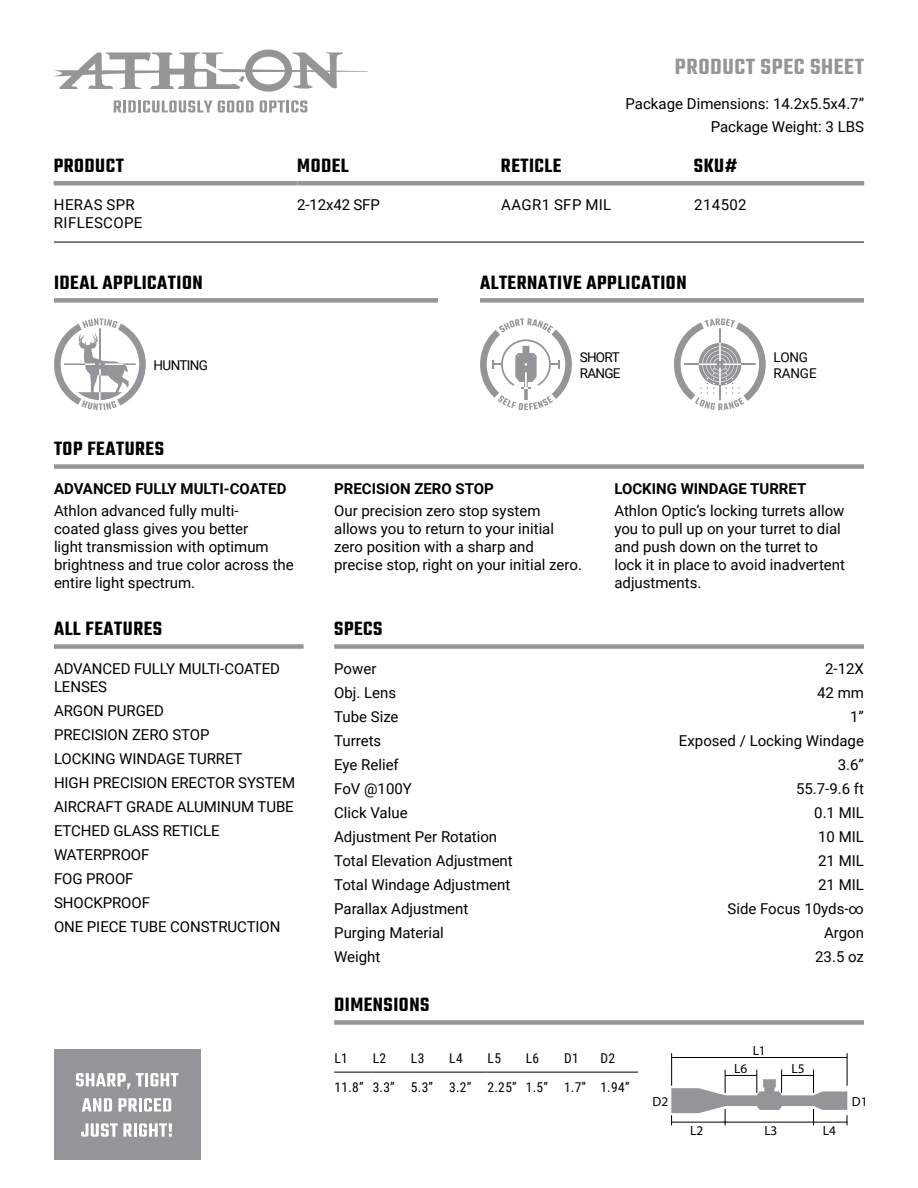
<style>
.page{position:relative;width:918px;height:1188px;background:#fff}
.page>*{position:absolute;margin:0;border:0;box-sizing:border-box;transform-origin:0 0}
.t1{font:600 24px "Teko";letter-spacing:.025em;color:#939598}
.product_name{font:600 21px "Teko";letter-spacing:.025em;color:#000}
.Table_text_Headings{font:15px/18px "Roboto";color:#000}
.t2{font:700 15px "Roboto";color:#000}
.Table_text_Headings-2{font:15px "Roboto";letter-spacing:.025em;color:#000}
.Table_text_Headings-3{font:13.5px "Roboto Condensed";letter-spacing:.035em;color:#000}
.Table_text_Headings-4{font:13.5px/16.2px "Roboto";letter-spacing:-.05em;color:#000}
.Table_text_Headings-5{font:13.5px/16.2px "Roboto";letter-spacing:-.01em;color:#000}
.t3{font:13.2px "Myriad Pro";color:#000}
</style>
<div class="page">
<svg style="left:114px;top:100px;width:98px;height:13px"></svg>
<svg style="left:218px;top:100px;width:36px;height:13px"></svg>
<svg style="left:260px;top:100px;width:47px;height:13px"></svg>
<svg style="left:54px;top:49px;width:313px;height:43px"></svg>
<div style="left:54px;top:298px;width:384px;height:5px;background:#939598"></div>
<div style="left:480px;top:298px;width:384px;height:5px;background:#939598"></div>
<div style="left:54px;top:464px;width:810px;height:5px;background:#939598"></div>
<div style="left:54px;top:644px;width:250px;height:5px;background:#939598"></div>
<div style="left:334px;top:644px;width:530px;height:5px;background:#939598"></div>
<div style="left:334px;top:1020px;width:530px;height:5px;background:#939598"></div>
<hr style="left:54px;top:181px;width:243px;height:4px;background:#939598">
<hr style="left:297px;top:181px;width:204px;height:4px;background:#939598">
<hr style="left:501px;top:181px;width:193px;height:4px;background:#939598">
<hr style="left:694px;top:181px;width:170px;height:4px;background:#939598">
<hr style="left:54px;top:242px;width:810px;height:1px;background:#000">
<hr style="left:671px;top:1053px;width:1px;height:33px;background:#000">
<hr style="left:847px;top:1053px;width:1px;height:33px;background:#000">
<svg style="left:671px;top:1070px;width:177px;height:55px"></svg>
<hr style="left:671px;top:1057px;width:176px;height:1px;background:#000">
<hr style="left:725px;top:1075px;width:32px;height:1px;background:#000">
<hr style="left:782px;top:1075px;width:32px;height:1px;background:#000">
<hr style="left:671px;top:1122px;width:176px;height:1px;background:#000">
<div style="left:54px;top:1050px;width:146px;height:110px;background:#939598"></div>
<svg style="left:76px;top:1073px;width:54px;height:16px"></svg>
<svg style="left:136px;top:1073px;width:42px;height:13px"></svg>
<svg style="left:82px;top:1098px;width:30px;height:14px"></svg>
<svg style="left:118px;top:1098px;width:19px;height:14px"></svg>
<hr style="left:139px;top:1098px;width:3px;height:14px;background:#fff">
<svg style="left:144px;top:1098px;width:27px;height:14px"></svg>
<svg style="left:81px;top:1123px;width:51px;height:14px"></svg>
<hr style="left:134px;top:1123px;width:3px;height:14px;background:#fff">
<svg style="left:139px;top:1123px;width:33px;height:14px"></svg>
<hr style="left:334px;top:1072px;width:38px;height:1px;background:#000">
<hr style="left:372px;top:1072px;width:39px;height:1px;background:#000">
<hr style="left:411px;top:1072px;width:38px;height:1px;background:#000">
<hr style="left:449px;top:1072px;width:38px;height:1px;background:#000">
<hr style="left:487px;top:1072px;width:39px;height:1px;background:#000">
<hr style="left:526px;top:1072px;width:38px;height:1px;background:#000">
<hr style="left:564px;top:1072px;width:36px;height:1px;background:#000">
<hr style="left:600px;top:1072px;width:38px;height:1px;background:#000">
<svg style="left:54px;top:318px;width:92px;height:92px"></svg>
<svg style="left:480px;top:318px;width:92px;height:92px"></svg>
<svg style="left:674px;top:318px;width:92px;height:92px"></svg>
<h1 class="t1" style="left:675px;top:52px;width:191px">PRODUCT SPEC SHEET</h1>
<p class="Table_text_Headings" style="left:626px;top:94px;width:240px">Package Dimensions: 14.2x5.5x4.7”</p>
<p class="Table_text_Headings" style="left:711px;top:117px;width:155px">Package Weight: 3 LBS</p>
<p class="product_name" style="left:54px;top:153px;width:72px">PRODUCT</p>
<p class="product_name" style="left:297px;top:153px;width:53px">MODEL</p>
<p class="product_name" style="left:501px;top:153px;width:62px">RETICLE</p>
<p class="product_name" style="left:694px;top:153px;width:45px">SKU#</p>
<p class="Table_text_Headings-2" style="left:54px;top:194px;width:82px">HERAS SPR</p>
<p class="Table_text_Headings-2" style="left:54px;top:212px;width:90px">RIFLESCOPE</p>
<p class="Table_text_Headings" style="left:297px;top:195px;width:84px">2-12x42 SFP</p>
<p class="Table_text_Headings-2" style="left:501px;top:194px;width:112px">AAGR1 SFP MIL</p>
<p class="Table_text_Headings" style="left:694px;top:195px;width:54px">214502</p>
<p class="product_name" style="left:54px;top:269px;width:150px">IDEAL APPLICATION</p>
<p class="product_name" style="left:480px;top:269px;width:208px">ALTERNATIVE APPLICATION</p>
<p class="Table_text_Headings-4" style="left:154px;top:356px;width:56px">HUNTING</p>
<p class="Table_text_Headings-4" style="left:580px;top:348px;width:42px">SHORT<br>RANGE</p>
<p class="Table_text_Headings-5" style="left:774px;top:348px;width:45px">LONG<br>RANGE</p>
<p class="product_name" style="left:54px;top:435px;width:111px">TOP FEATURES</p>
<p class="t2" style="left:54px;top:478px;width:234px">ADVANCED FULLY MULTI-COATED</p>
<p class="Table_text_Headings" style="left:54px;top:501px;width:241px">Athlon advanced fully multi-<br>coated glass gives you better<br>light transmission with optimum brightness and true color across the entire light spectrum.</p>
<p class="t2" style="left:334px;top:478px;width:161px">PRECISION ZERO STOP</p>
<p class="Table_text_Headings" style="left:334px;top:501px;width:249px">Our precision zero stop system allows you to return to your initial zero position with a sharp and precise stop, right on your initial zero.</p>
<p class="product_name" style="left:54px;top:615px;width:110px">ALL FEATURES</p>
<p class="product_name" style="left:334px;top:615px;width:50px">SPECS</p>
<p class="Table_text_Headings" style="left:54px;top:660px;width:228px">ADVANCED FULLY MULTI-COATED<br>LENSES</p>
<p class="Table_text_Headings" style="left:54px;top:702px;width:112px">ARGON PURGED</p>
<p class="Table_text_Headings" style="left:54px;top:726px;width:157px">PRECISION ZERO STOP</p>
<p class="Table_text_Headings" style="left:54px;top:749px;width:190px">LOCKING WINDAGE TURRET</p>
<p class="Table_text_Headings" style="left:54px;top:773px;width:243px">HIGH PRECISION ERECTOR SYSTEM</p>
<p class="Table_text_Headings" style="left:54px;top:797px;width:241px">AIRCRAFT GRADE ALUMINUM TUBE</p>
<p class="Table_text_Headings" style="left:54px;top:821px;width:167px">ETCHED GLASS RETICLE</p>
<p class="Table_text_Headings" style="left:54px;top:845px;width:97px">WATERPROOF</p>
<p class="Table_text_Headings" style="left:54px;top:869px;width:81px">FOG PROOF</p>
<p class="Table_text_Headings" style="left:54px;top:893px;width:98px">SHOCKPROOF</p>
<p class="Table_text_Headings" style="left:54px;top:917px;width:228px">ONE PIECE TUBE CONSTRUCTION</p>
<p class="Table_text_Headings" style="left:334px;top:660px;width:44px">Power</p>
<p class="Table_text_Headings" style="left:334px;top:684px;width:64px">Obj. Lens</p>
<p class="Table_text_Headings" style="left:334px;top:708px;width:66px">Tube Size</p>
<p class="Table_text_Headings" style="left:334px;top:731px;width:49px">Turrets</p>
<p class="Table_text_Headings" style="left:334px;top:755px;width:66px">Eye Relief</p>
<p class="Table_text_Headings" style="left:334px;top:779px;width:79px">FoV @100Y</p>
<p class="Table_text_Headings" style="left:334px;top:803px;width:75px">Click Value</p>
<p class="Table_text_Headings" style="left:334px;top:827px;width:165px">Adjustment Per Rotation</p>
<p class="Table_text_Headings" style="left:334px;top:851px;width:180px">Total Elevation Adjustment</p>
<p class="Table_text_Headings" style="left:334px;top:875px;width:178px">Total Windage Adjustment</p>
<p class="Table_text_Headings" style="left:334px;top:899px;width:136px">Parallax Adjustment</p>
<p class="Table_text_Headings" style="left:334px;top:923px;width:111px">Purging Material</p>
<p class="Table_text_Headings" style="left:334px;top:947px;width:48px">Weight</p>
<p class="product_name" style="left:334px;top:991px;width:97px">DIMENSIONS</p>
<p class="t2" style="left:614px;top:478px;width:193px">LOCKING WINDAGE TURRET</p>
<p class="Table_text_Headings" style="left:614px;top:501px;width:232px">Athlon Optic’s locking turrets allow you to pull up on your turret to dial and push down on the turret to lock it in place to avoid inadvertent adjustments.</p>
<p class="Table_text_Headings" style="left:825px;top:660px;width:40px">2-12X</p>
<p class="Table_text_Headings" style="left:817px;top:684px;width:48px">42 mm</p>
<p class="Table_text_Headings" style="left:850px;top:708px;width:15px">1”</p>
<p class="Table_text_Headings" style="left:679px;top:731px;width:187px">Exposed / Locking Windage</p>
<p class="Table_text_Headings" style="left:838px;top:755px;width:28px">3.6”</p>
<p class="Table_text_Headings" style="left:796px;top:779px;width:70px">55.7-9.6 ft</p>
<p class="Table_text_Headings" style="left:814px;top:803px;width:51px">0.1 MIL</p>
<p class="Table_text_Headings" style="left:818px;top:827px;width:47px">10 MIL</p>
<p class="Table_text_Headings" style="left:818px;top:851px;width:47px">21 MIL</p>
<p class="Table_text_Headings" style="left:818px;top:875px;width:47px">21 MIL</p>
<p class="Table_text_Headings" style="left:727px;top:899px;width:138px">Side Focus 10yds-∞</p>
<p class="Table_text_Headings" style="left:824px;top:923px;width:41px">Argon</p>
<p class="Table_text_Headings" style="left:815px;top:947px;width:50px">23.5 oz</p>
<p class="Table_text_Headings-3" style="left:334px;top:1048px;width:15px">L1</p>
<p class="Table_text_Headings-3" style="left:373px;top:1048px;width:15px">L2</p>
<p class="Table_text_Headings-3" style="left:411px;top:1048px;width:15px">L3</p>
<p class="Table_text_Headings-3" style="left:449px;top:1048px;width:15px">L4</p>
<p class="Table_text_Headings-3" style="left:488px;top:1048px;width:15px">L5</p>
<p class="Table_text_Headings-3" style="left:526px;top:1048px;width:15px">L6</p>
<p class="Table_text_Headings-3" style="left:564px;top:1048px;width:16px">D1</p>
<p class="Table_text_Headings-3" style="left:600px;top:1048px;width:16px">D2</p>
<p class="Table_text_Headings-3" style="left:334px;top:1077px;width:31px">11.8”</p>
<p class="Table_text_Headings-3" style="left:373px;top:1077px;width:24px">3.3”</p>
<p class="Table_text_Headings-3" style="left:411px;top:1077px;width:24px">5.3”</p>
<p class="Table_text_Headings-3" style="left:449px;top:1077px;width:24px">3.2”</p>
<p class="Table_text_Headings-3" style="left:488px;top:1077px;width:31px">2.25”</p>
<p class="Table_text_Headings-3" style="left:526px;top:1077px;width:24px">1.5”</p>
<p class="Table_text_Headings-3" style="left:564px;top:1077px;width:24px">1.7”</p>
<p class="Table_text_Headings-3" style="left:600px;top:1077px;width:31px">1.94”</p>
<p class="t3" style="left:753px;top:1043px;width:15px">L1</p>
<p class="t3" style="left:734px;top:1060px;width:15px">L6</p>
<p class="t3" style="left:791px;top:1060px;width:15px">L5</p>
<p class="t3" style="left:653px;top:1093px;width:17px">D2</p>
<p class="t3" style="left:852px;top:1093px;width:17px">D1</p>
<p class="t3" style="left:690px;top:1122px;width:15px">L2</p>
<p class="t3" style="left:764px;top:1122px;width:15px">L3</p>
<p class="t3" style="left:823px;top:1122px;width:15px">L4</p>
</div>
